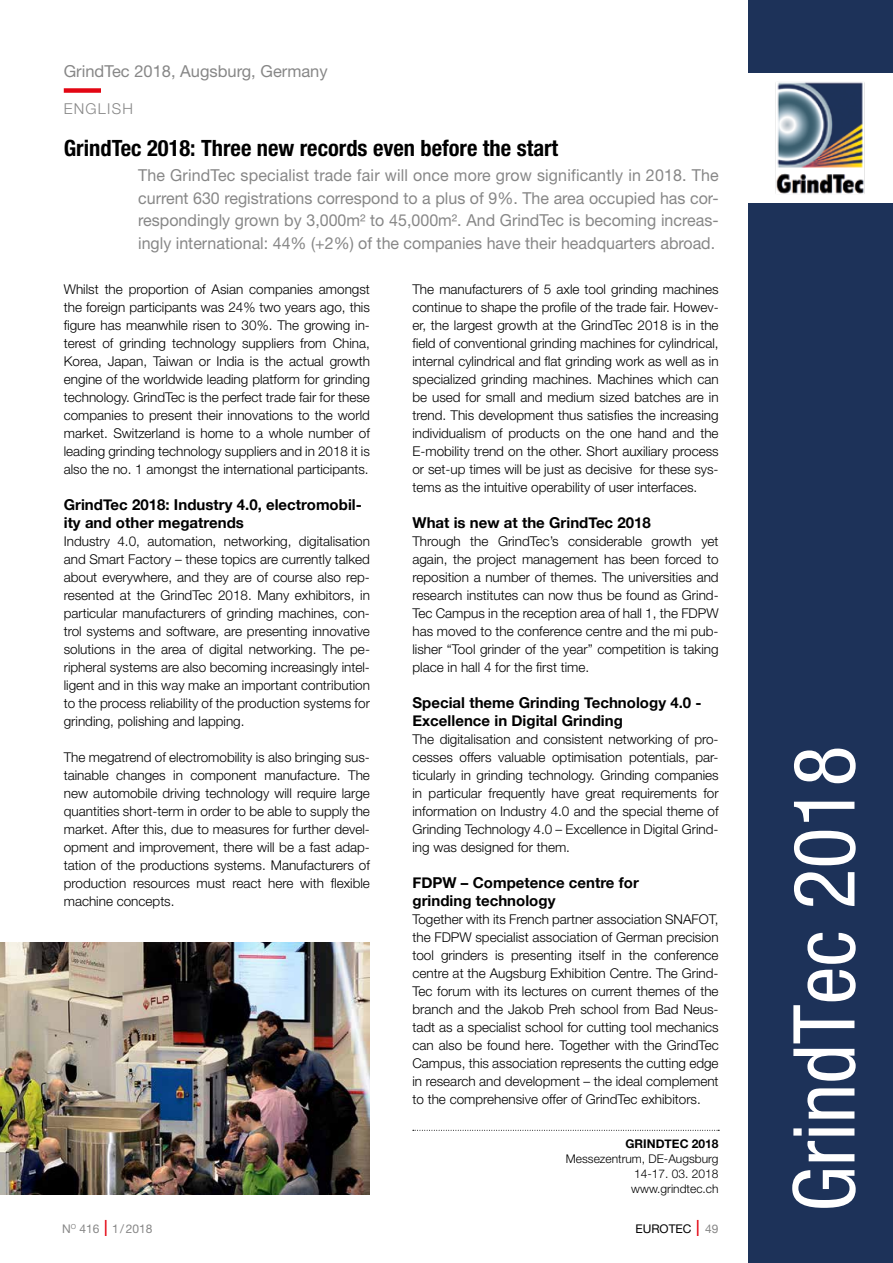
<style>
.page{position:relative;width:893px;height:1263px;background:#fff}
.page>*{position:absolute;margin:0;border:0;box-sizing:border-box;transform-origin:0 0}
.t1{font:condensed 85.5px "Helvetica Neue";color:#fff}
.t2{font:700 condensed 22.5px "Helvetica Neue";color:#000}
.t3{font:16.5px/22.5px "Helvetica Neue";color:#878787;text-align:justify}
.t4{font:700 15px/18px "Helvetica Neue";color:#000}
.t5{font:300 15px "Helvetica Neue";letter-spacing:.08em;color:#878787}
.t6{font:300 13.5px/18px "Helvetica Neue";color:#000;text-align:justify}
.t7{font:300 12px/15px "Helvetica Neue";color:#000;text-align:justify}
.t8{font:12px "Helvetica Neue";color:#878787}
.t9{font:700 12px "Helvetica Neue";color:#000}
.t10{font:12px "Helvetica Neue";color:#000}
.s1{font-weight:300;font-stretch:condensed;font-size:22.5px;color:#e30613}
.s2{color:#878787}
</style>
<div class="page">
<div style="left:64px;top:88px;width:37px;height:5px;background:#e30613"></div>
<div style="left:748px;top:0;width:145px;height:1263px;background:#1d3259"></div>
<div style="left:746px;top:73px;width:147px;height:129px;background:#fff"></div>
<img style="left:775px;top:82px;width:90px;height:112px">
<svg style="left:413px;top:1130px;width:306px;height:1px"></svg>
<img style="left:0;top:942px;width:370px;height:252px">
<p class="t3" style="left:64px;top:59px;width:265px">GrindTec 2018, Augsburg, Germany</p>
<p class="t5" style="left:64px;top:100px;width:71px">ENGLISH</p>
<h2 class="t2" style="left:64px;top:134px;width:496px">GrindTec 2018: Three new records even before the start</h2>
<p class="t3" style="left:138px;top:164px;width:582px">The GrindTec specialist trade fair will once more grow significantly in 2018. The current 630 registrations correspond to a plus of 9%. The area occupied has cor&shy;respondingly grown by 3,000m² to 45,000m². And GrindTec is becoming increas&shy;ingly international: 44% (+2%) of the companies have their headquarters abroad.</p>
<p class="t6" style="left:64px;top:280px;width:308px">Whilst the proportion of Asian companies amongst the foreign participants was 24% two years ago, this figure has meanwhile risen to 30%. The growing in&shy;terest of grinding technology suppliers from China, Korea, Japan, Taiwan or India is the actual growth engine of the worldwide leading platform for grinding technology. GrindTec is the perfect trade fair for these companies to present their innovations to the world market. Switzerland is home to a whole number of leading grinding technology suppliers and in 2018 it is also the no. 1 amongst the international participants.</p>
<p class="t4" style="left:64px;top:496px;width:300px">GrindTec 2018: Industry 4.0, electromobil&shy;ity and other megatrends</p>
<p class="t6" style="left:64px;top:532px;width:308px">Industry 4.0, automation, networking, digitalisation and Smart Factory – these topics are currently talked about everywhere, and they are of course also rep&shy;resented at the GrindTec 2018. Many exhibitors, in particular manufacturers of grinding machines, con&shy;trol systems and software, are presenting innovative solutions in the area of digital networking. The pe&shy;ripheral systems are also becoming increasingly intel&shy;ligent and in this way make an important contribution to the process reliability of the production systems for grinding, polishing and lapping.</p>
<p class="t6" style="left:64px;top:748px;width:308px">The megatrend of electromobility is also bringing sus&shy;tainable changes in component manufacture. The new automobile driving technology will require large quantities short-term in order to be able to supply the market. After this, due to measures for further devel&shy;opment and improvement, there will be a fast adap&shy;tation of the productions systems. Manufacturers of production resources must react here with flexible machine concepts.</p>
<p class="t6" style="left:412px;top:280px;width:308px">The manufacturers of 5 axle tool grinding machines continue to shape the profile of the trade fair. Howev&shy;er, the largest growth at the GrindTec 2018 is in the field of conventional grinding machines for cylindrical, internal cylindrical and flat grinding work as well as in specialized grinding machines. Machines which can be used for small and medium sized batches are in trend. This development thus satisfies the increasing individualism of products on the one hand and the E-mobility trend on the other. Short auxiliary process or set-up times will be just as decisive for these sys&shy;tems as the intuitive operability of user interfaces.</p>
<p class="t4" style="left:412px;top:514px;width:240px">What is new at the GrindTec 2018</p>
<p class="t6" style="left:412px;top:532px;width:308px">Through the GrindTec’s considerable growth yet again, the project management has been forced to reposition a number of themes. The universities and research institutes can now thus be found as Grind-Tec Campus in the reception area of hall 1, the FDPW has moved to the conference centre and the mi pub&shy;lisher “Tool grinder of the year” competition is taking place in hall 4 for the first time.</p>
<p class="t4" style="left:412px;top:694px;width:291px">Special theme Grinding Technology 4.0 -<br>Excellence in Digital Grinding</p>
<p class="t6" style="left:412px;top:730px;width:308px">The digitalisation and consistent networking of pro&shy;cesses offers valuable optimisation potentials, par&shy;ticularly in grinding technology. Grinding companies in particular frequently have great requirements for information on Industry 4.0 and the special theme of Grinding Technology 4.0 – Excellence in Digital Grind&shy;ing was designed for them.</p>
<p class="t4" style="left:412px;top:874px;width:228px">FDPW – Competence centre for grinding technology</p>
<p class="t6" style="left:412px;top:910px;width:308px">Together with its French partner association SNAFOT, the FDPW specialist association of German precision tool grinders is presenting itself in the conference centre at the Augsburg Exhibition Centre. The Grind-Tec forum with its lectures on current themes of the branch and the Jakob Preh school from Bad Neus&shy;tadt as a specialist school for cutting tool mechanics can also be found here. Together with the GrindTec Campus, this association represents the cutting edge in research and development – the ideal complement to the comprehensive offer of GrindTec exhibitors.</p>
<p class="t9" style="left:625px;top:1134px;width:95px">GRINDTEC 2018</p>
<p class="t7" style="left:631px;top:1150px;width:89px;text-indent:-65px">Messezentrum, DE-Augsburg 14-17. 03. 2018 www.grindtec.ch</p>
<p class="t8" style="left:62px;top:1221px;width:92px">N<sup>O</sup> 416 <span class="s1">I</span> 1/2018</p>
<p class="t10" style="left:635px;top:1221px;width:85px">EUROTEC <span class="s1">I</span> <span class="s2">49</span></p>
<h1 class="t1" style="left:775px;top:1212px;width:468px;rotate:-90deg">GrindTec 2018</h1>
</div>
